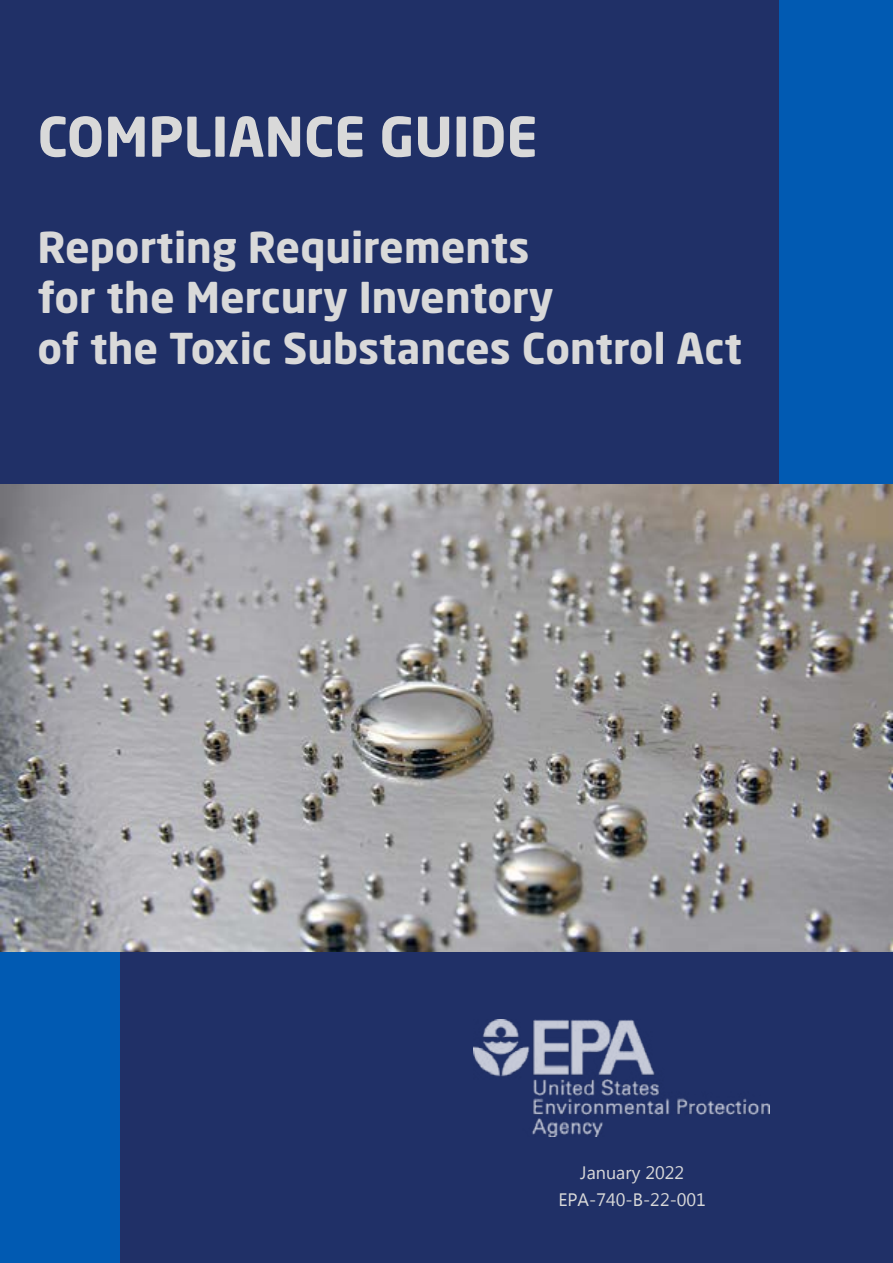
<style>
.page{position:relative;width:893px;height:1263px;background:#fff}
.page>*{position:absolute;margin:0;border:0;box-sizing:border-box;transform-origin:0 0}
.t1{font:700 54px "Neo Sans Std";color:#d9d9d9}
.t2{font:700 42px/50.4px "Neo Sans Std";color:#d9d9d9}
.t3{font:18px/27px "Myanmar Text";color:#d9d9d9;text-align:center}
</style>
<div class="page">
<div style="left:746px;top:0;width:147px;height:484px;background:#015ab2"></div>
<div style="left:0;top:0;width:778px;height:484px;background:#203067"></div>
<img style="left:0;top:484px;width:893px;height:469px">
<div style="left:0;top:953px;width:150px;height:310px;background:#015ab2"></div>
<div style="left:120px;top:953px;width:773px;height:310px;background:#203067"></div>
<img style="left:473px;top:1020px;width:297px;height:117px">
<h1 class="t1" style="left:38px;top:102px;width:502px">COMPLIANCE GUIDE</h1>
<h1 class="t2" style="left:38px;top:221px;width:706px">Reporting Requirements<br>for the Mercury Inventory<br>of the Toxic Substances Control Act</h1>
<p class="t3" style="left:558px;top:1159px;width:149px">January 2022<br>EPA-740-B-22-001</p>
</div>
